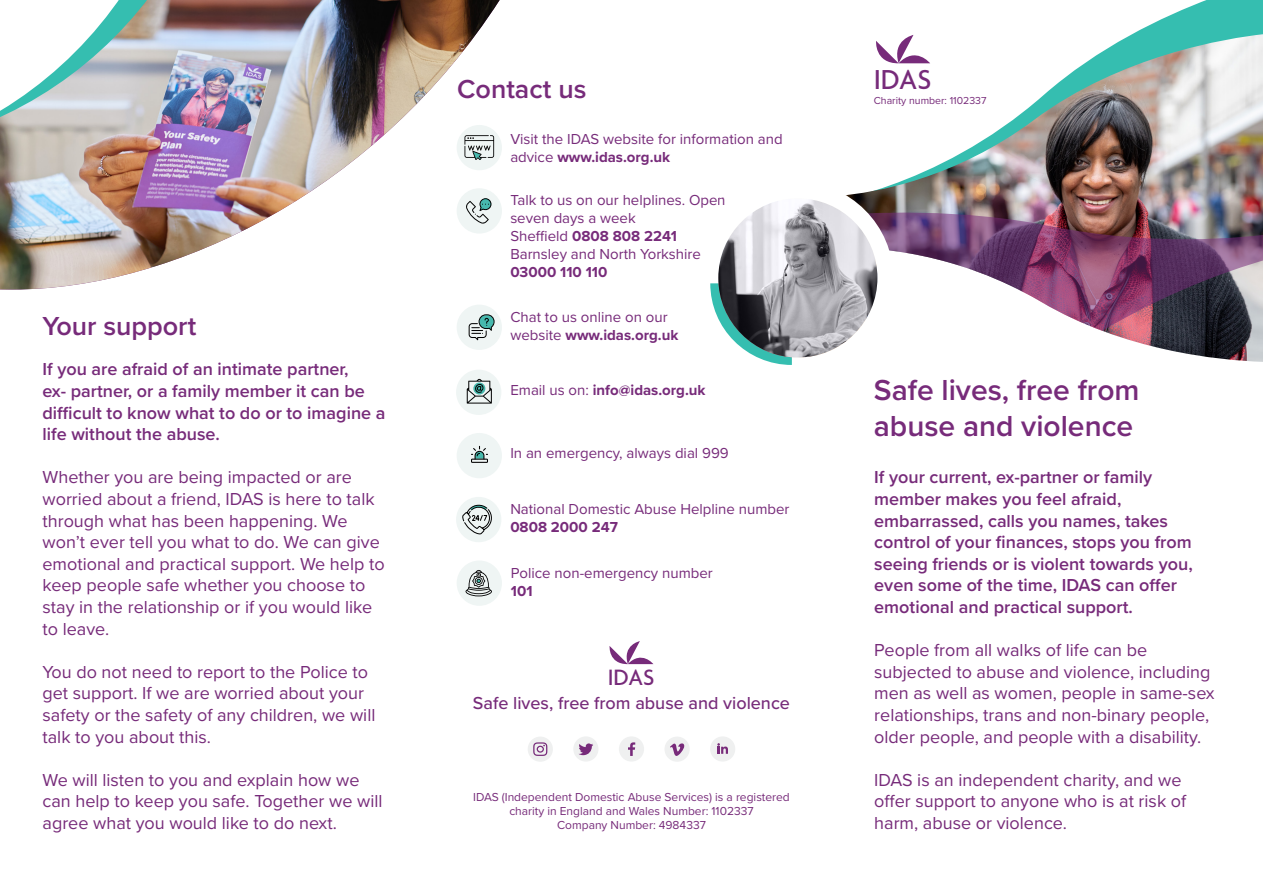
<style>
.page{position:relative;width:1263px;height:893px;background:#fff}
.page>*{position:absolute;margin:0;border:0;box-sizing:border-box;transform-origin:0 0}
.t1{font:600 30px/36px "Proxima Nova";color:#772b7a}
.t2{font:500 29.7px "Agenda";color:#772b7a}
.t3{font:600 27px "Proxima Nova";color:#772b7a}
.t4{font:500 24px "Agenda";color:#772b7a}
.t5{font:18px/21.6px "Proxima Nova";color:#772b7a}
.t6{font:600 18px/21.6px "Proxima Nova";color:#772b7a}
.t7{font:500 18px "Proxima Nova";color:#772b7a}
.t8{font:15px/18px "Proxima Nova";color:#772b7a}
.t9{font:700 15px "Proxima Nova";color:#772b7a}
.t10{font:12px/14.4px "Proxima Nova";color:#772b7a;text-align:center}
.t11{font:10.5px "Proxima Nova";color:#772b7a}
.s1{font-weight:700}
.s2{font-weight:400}
</style>
<div class="page">
<svg style="left:1132px;top:0;width:131px;height:34px;fill:#35beb0"></svg>
<img style="left:847px;top:34px;width:416px;height:328px">
<img style="left:863px;top:208px;width:400px;height:123px">
<div style="left:457px;top:305px;width:45px;height:45px;background:#eff5f4;border-radius:50%"></div>
<img style="left:0;top:0;width:500px;height:289px">
<div style="left:457px;top:188px;width:45px;height:46px;background:#eff5f4;border-radius:50%"></div>
<svg style="left:466px;top:198px;width:25px;height:26px"></svg>
<svg style="left:609px;top:641px;width:44px;height:23px"></svg>
<img style="left:0;top:0;width:229px;height:167px">
<svg style="left:464px;top:135px;width:30px;height:25px"></svg>
<div style="left:456px;top:370px;width:45px;height:45px;background:#eff5f4;border-radius:50%"></div>
<svg style="left:469px;top:314px;width:26px;height:26px"></svg>
<svg style="left:467px;top:379px;width:25px;height:25px"></svg>
<div style="left:457px;top:433px;width:45px;height:45px;background:#eff5f4;border-radius:50%"></div>
<div style="left:456px;top:497px;width:45px;height:45px;background:#eff5f4;border-radius:50%"></div>
<div style="left:457px;top:560px;width:45px;height:46px;background:#eff5f4;border-radius:50%"></div>
<svg style="left:471px;top:459px;width:17px;height:4px"></svg>
<svg style="left:471px;top:446px;width:17px;height:16px"></svg>
<svg style="left:463px;top:504px;width:29px;height:31px"></svg>
<svg style="left:465px;top:570px;width:27px;height:26px"></svg>
<div style="left:528px;top:737px;width:25px;height:25px;background:#eff0f0;border-radius:50%"></div>
<div style="left:573px;top:736px;width:25px;height:26px;background:#eff0f0;border-radius:50%"></div>
<div style="left:619px;top:736px;width:25px;height:26px;background:#eff0f0;border-radius:50%"></div>
<svg style="left:579px;top:743px;width:14px;height:12px"></svg>
<svg style="left:628px;top:742px;width:7px;height:14px"></svg>
<svg style="left:533px;top:742px;width:14px;height:14px"></svg>
<div style="left:664px;top:737px;width:26px;height:25px;background:#eff0f0;border-radius:50%"></div>
<div style="left:710px;top:736px;width:25px;height:26px;background:#eff0f0;border-radius:50%"></div>
<svg style="left:670px;top:743px;width:14px;height:13px"></svg>
<svg style="left:717px;top:743px;width:11px;height:11px"></svg>
<div style="left:698px;top:181px;width:195px;height:196px;background:#fff;border-radius:50%"></div>
<svg style="left:710px;top:283px;width:82px;height:82px"></svg>
<svg style="left:718px;top:198px;width:159px;height:160px"></svg>
<p class="t3" style="left:43px;top:306px;width:155px">Your support</p>
<p class="t6" style="left:43px;top:358px;width:344px">If you are afraid of an intimate partner,<br>ex- partner, or a family member it can be difficult to know what to do or to imagine a life without the abuse.</p>
<p class="t5" style="left:43px;top:466px;width:344px">Whether you are being impacted or are worried about a friend, IDAS is here to talk through what has been happening. We won’t ever tell you what to do. We can give emotional and practical support. We help to keep people safe whether you choose to stay in the relationship or if you would like to leave.</p>
<p class="t5" style="left:43px;top:660px;width:334px">You do not need to report to the Police to get support. If we are worried about your safety or the safety of any children, we will talk to you about this.</p>
<p class="t5" style="left:43px;top:768px;width:342px">We will listen to you and explain how we can help to keep you safe. Together we will agree what you would like to do next.</p>
<p class="t3" style="left:457px;top:69px;width:131px">Contact us</p>
<p class="t8" style="left:510px;top:129px;width:274px">Visit the IDAS website for information and advice <span class="s1">www.idas.org.uk</span></p>
<p class="t8" style="left:510px;top:191px;width:217px">Talk to us on our helplines. Open seven days a week</p>
<p class="t8" style="left:510px;top:227px;width:192px">Sheffield <span class="s1">0808 808 2241<br></span>Barnsley and North Yorkshire</p>
<p class="t9" style="left:510px;top:261px;width:98px">03000 110 110</p>
<p class="t8" style="left:510px;top:307px;width:159px">Chat to us online on our</p>
<p class="t9" style="left:510px;top:323px;width:170px"><span class="s2">website</span> www.idas.org.uk</p>
<p class="t9" style="left:510px;top:379px;width:197px"><span class="s2">Email us on:</span> info@idas.org.uk</p>
<p class="t8" style="left:510px;top:443px;width:220px">In an emergency, always dial 999</p>
<p class="t8" style="left:510px;top:500px;width:281px">National Domestic Abuse Helpline number</p>
<p class="t9" style="left:510px;top:516px;width:109px">0808 2000 247</p>
<p class="t8" style="left:511px;top:563px;width:203px">Police non-emergency number</p>
<p class="t9" style="left:511px;top:580px;width:23px">101</p>
<h3 class="t4" style="left:608px;top:664px;width:48px">IDAS</h3>
<p class="t7" style="left:473px;top:689px;width:318px">Safe lives, free from abuse and violence</p>
<p class="t10" style="left:473px;top:789px;width:318px">IDAS (Independent Domestic Abuse Services) is a registered charity in England and Wales Number: 1102337</p>
<p class="t10" style="left:557px;top:818px;width:150px">Company Number: 4984337</p>
<h2 class="t2" style="left:874px;top:63px;width:59px">IDAS</h2>
<p class="t11" style="left:874px;top:93px;width:114px">Charity number: 1102337</p>
<p class="t1" style="left:874px;top:371px;width:267px">Safe lives, free from abuse and violence</p>
<p class="t6" style="left:874px;top:466px;width:320px">If your current, ex-partner or family member makes you feel afraid, embarrassed, calls you names, takes control of your finances, stops you from seeing friends or is violent towards you, even some of the time, IDAS can offer emotional and practical support.</p>
<p class="t5" style="left:874px;top:639px;width:342px">People from all walks of life can be subjected to abuse and violence, including men as well as women, people in same-sex relationships, trans and non-binary people, older people, and people with a disability.</p>
<p class="t5" style="left:874px;top:768px;width:313px">IDAS is an independent charity, and we offer support to anyone who is at risk of harm, abuse or violence.</p>
</div>
